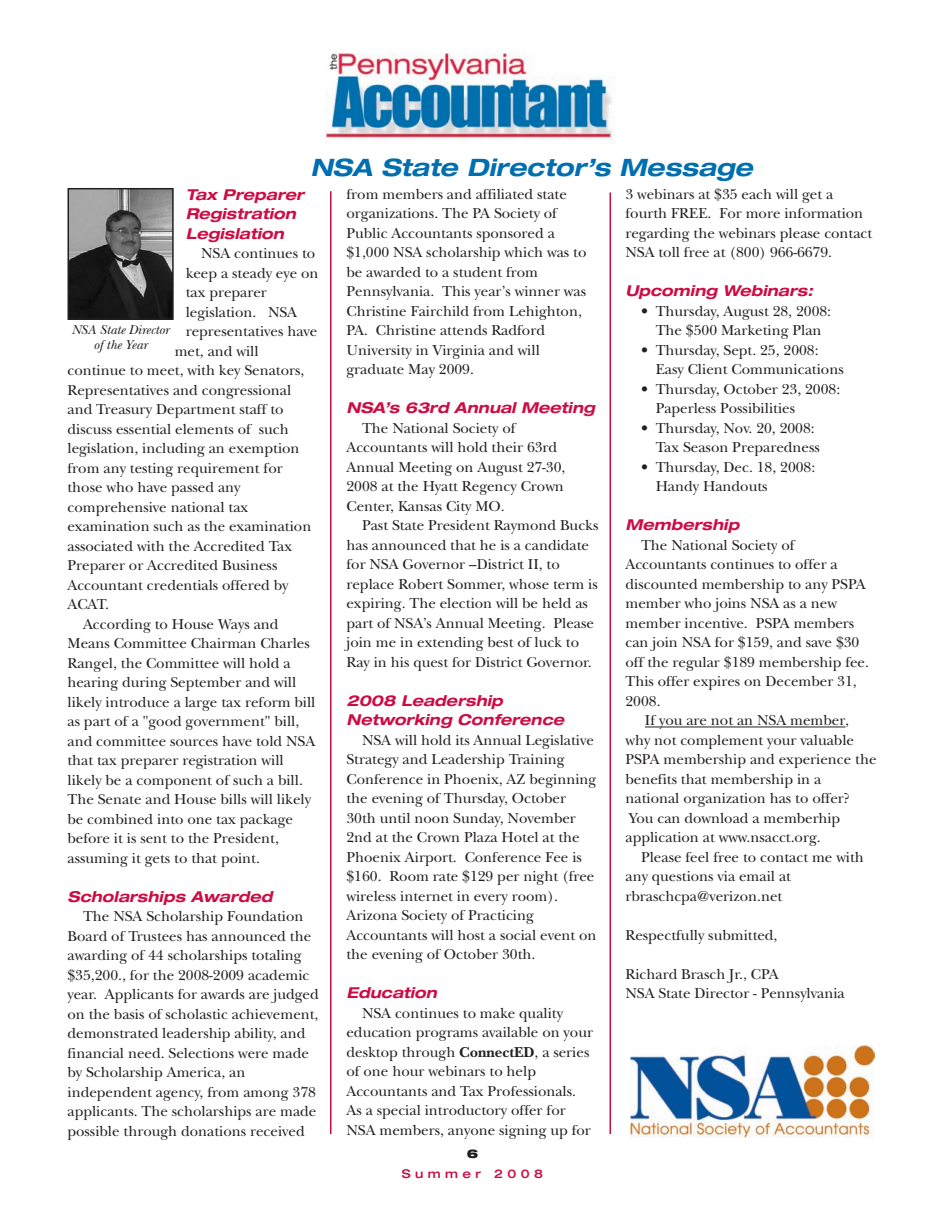
<style>
.page{position:relative;width:945px;height:1215px;background:#fff}
.page>*{position:absolute;margin:0;border:0;box-sizing:border-box;transform-origin:0 0}
.t1{font:italic 700 expanded 24px "Helvetica Neue";color:#006faf}
.t2{font:15px/19.5px "New Baskerville";color:#231f20}
.t3{font:italic 700 expanded 15px/19.5px "Helvetica Neue";letter-spacing:-.01em;color:#cd0c44}
.t4{font:italic 13.5px/15px "New Baskerville";color:#231f20;text-align:center}
.t5{font:500 expanded 12px "Helvetica Neue";letter-spacing:.37em;color:#cd0c44}
.t6{font:900 expanded 12px "Helvetica Neue";color:#231f20}
.s1{font-weight:700}
</style>
<div class="page">
<img style="left:326px;top:54px;width:288px;height:87px">
<hr style="left:330px;top:191px;width:2px;height:943px;background:#cd0c44">
<hr style="left:610px;top:192px;width:1px;height:942px;background:#cd0c44">
<hr style="left:645px;top:727px;width:200px;height:1px;background:#231f20">
<img style="left:71px;top:191px;width:100px;height:126px">
<div style="left:68px;top:188px;width:106px;height:132px;border:2px solid #231f20"></div>
<img style="left:631px;top:1045px;width:244px;height:93px">
<h1 class="t1" style="left:310px;top:158px;width:449px">NSA State Director’s Message</h1>
<p class="t3" style="left:186px;top:186px;width:123px">Tax Preparer<br>Registration<br>Legislation</p>
<p class="t2" style="left:201px;top:245px;width:115px">NSA continues to</p>
<p class="t2" style="left:186px;top:265px;width:134px">keep a steady eye on</p>
<p class="t2" style="left:186px;top:284px;width:83px">tax preparer</p>
<p class="t2" style="left:186px;top:304px;width:113px">legislation. NSA</p>
<p class="t2" style="left:186px;top:323px;width:133px">representatives have</p>
<p class="t2" style="left:175px;top:343px;width:85px">met, and will</p>
<p class="t2" style="left:68px;top:362px;width:238px">continue to meet, with key Senators,</p>
<p class="t2" style="left:68px;top:382px;width:225px">Representatives and congressional</p>
<p class="t2" style="left:68px;top:401px;width:218px">and Treasury Department staff to</p>
<p class="t2" style="left:68px;top:421px;width:223px">discuss essential elements of such</p>
<p class="t2" style="left:68px;top:440px;width:234px">legislation, including an exemption</p>
<p class="t2" style="left:68px;top:460px;width:217px">from any testing requirement for</p>
<p class="t2" style="left:68px;top:479px;width:175px">those who have passed any</p>
<p class="t2" style="left:68px;top:499px;width:182px">comprehensive national tax</p>
<p class="t2" style="left:68px;top:518px;width:245px">examination such as the examination</p>
<p class="t2" style="left:68px;top:538px;width:226px">associated with the Accredited Tax</p>
<p class="t2" style="left:68px;top:557px;width:211px">Preparer or Accredited Business</p>
<p class="t2" style="left:68px;top:577px;width:223px">Accountant credentials offered by</p>
<p class="t2" style="left:68px;top:596px;width:43px">ACAT.</p>
<p class="t2" style="left:83px;top:616px;width:197px">According to House Ways and</p>
<p class="t2" style="left:68px;top:635px;width:244px">Means Committee Chairman Charles</p>
<p class="t2" style="left:68px;top:655px;width:225px">Rangel, the Committee will hold a</p>
<p class="t2" style="left:68px;top:674px;width:230px">hearing during September and will</p>
<p class="t2" style="left:68px;top:694px;width:250px">likely introduce a large tax reform bill</p>
<p class="t2" style="left:68px;top:713px;width:233px">as part of a "good government" bill,</p>
<p class="t2" style="left:68px;top:733px;width:249px">and committee sources have told NSA</p>
<p class="t2" style="left:68px;top:752px;width:218px">that tax preparer registration will</p>
<p class="t2" style="left:68px;top:772px;width:237px">likely be a component of such a bill.</p>
<p class="t2" style="left:68px;top:791px;width:245px">The Senate and House bills will likely</p>
<p class="t2" style="left:68px;top:811px;width:227px">be combined into one tax package</p>
<p class="t2" style="left:68px;top:830px;width:213px">before it is sent to the President,</p>
<p class="t2" style="left:68px;top:850px;width:194px">assuming it gets to that point.</p>
<p class="t3" style="left:68px;top:888px;width:209px">Scholarships Awarded</p>
<p class="t2" style="left:67px;top:908px;width:253px;text-indent:16px">The NSA Scholarship Foundation Board of Trustees has announced the awarding of 44 scholarships totaling $35,200., for the 2008-2009 academic year. Applicants for awards are judged on the basis of scholastic achievement, demonstrated leadership ability, and financial need. Selections were made by Scholarship America, an independent agency, from among 378 applicants. The scholarships are made possible through donations received</p>
<p class="t4" style="left:72px;top:324px;width:99px">NSA State Director of the Year</p>
<p class="t2" style="left:346px;top:186px;width:241px">from members and affiliated state organizations. The PA Society of<br>Public Accountants sponsored a $1,000 NSA scholarship which was to be awarded to a student from<br>Pennsylvania. This year’s winner was<br>Christine Fairchild from Lehighton,<br>PA. Christine attends Radford<br>University in Virginia and will graduate May 2009.</p>
<p class="t3" style="left:346px;top:400px;width:253px">NSA’s 63rd Annual Meeting</p>
<p class="t2" style="left:346px;top:420px;width:220px;text-indent:16px">The National Society of<br>Accountants will hold their 63rd<br>Annual Meeting on August 27-30,<br>2008 at the Hyatt Regency Crown<br>Center, Kansas City MO.</p>
<p class="t2" style="left:346px;top:518px;width:253px;text-indent:16px">Past State President Raymond Bucks has announced that he is a candidate for NSA Governor –District II, to replace Robert Sommer, whose term is expiring. The election will be held as part of NSA’s Annual Meeting. Please join me in extending best of luck to Ray in his quest for District Governor.</p>
<p class="t3" style="left:346px;top:692px;width:222px">2008 Leadership<br>Networking Conference</p>
<p class="t2" style="left:346px;top:732px;width:252px;text-indent:16px">NSA will hold its Annual Legislative Strategy and Leadership Training Conference in Phoenix, AZ beginning the evening of Thursday, October 30th until noon Sunday, November 2nd at the Crown Plaza Hotel at the Phoenix Airport. Conference Fee is $160. Room rate $129 per night (free wireless internet in every room).<br>Arizona Society of Practicing Accountants will host a social event on the evening of October 30th.</p>
<p class="t3" style="left:346px;top:985px;width:95px">Education</p>
<p class="t2" style="left:346px;top:1005px;width:248px;text-indent:16px">NSA continues to make quality education programs available on your desktop through <span class="s1">ConnectED</span>, a series of one hour webinars to help Accountants and Tax Professionals.<br>As a special introductory offer for NSA members, anyone signing up for</p>
<p class="t6" style="left:467px;top:1149px;width:13px">6</p>
<p class="t5" style="left:402px;top:1169px;width:143px">Summer 2008</p>
<p class="t2" style="left:625px;top:186px;width:248px">3 webinars at $35 each will get a fourth FREE. For more information regarding the webinars please contact NSA toll free at (800) 966-6679.</p>
<p class="t3" style="left:626px;top:283px;width:192px">Upcoming Webinars:</p>
<p class="t2" style="left:641px;top:303px;width:192px;text-align:center">• Thursday, August 28, 2008:<br>The $500 Marketing Plan</p>
<p class="t2" style="left:656px;top:342px;width:190px;text-indent:-15px">• Thursday, Sept. 25, 2008:<br>Easy Client Communications</p>
<p class="t2" style="left:656px;top:381px;width:186px;text-indent:-15px">• Thursday, October 23, 2008:<br>Paperless Possibilities</p>
<p class="t2" style="left:656px;top:420px;width:166px;text-indent:-15px">• Thursday, Nov. 20, 2008:<br>Tax Season Preparedness</p>
<p class="t2" style="left:656px;top:459px;width:161px;text-indent:-15px">• Thursday, Dec. 18, 2008:<br>Handy Handouts</p>
<p class="t3" style="left:626px;top:517px;width:118px">Membership</p>
<p class="t2" style="left:626px;top:537px;width:245px;text-indent:16px">The National Society of<br>Accountants continues to offer a discounted membership to any PSPA member who joins NSA as a new member incentive. PSPA members can join NSA for $159, and save $30 off the regular $189 membership fee.<br>This offer expires on December 31,<br>2008.</p>
<p class="t2" style="left:625px;top:713px;width:253px;text-indent:19px">If you are not an NSA member, why not complement your valuable<br>PSPA membership and experience the benefits that membership in a national organization has to offer?<br>You can download a memberhip application at www.nsacct.org.</p>
<p class="t2" style="left:625px;top:849px;width:240px;text-indent:16px">Please feel free to contact me with any questions via email at rbraschcpa@verizon.net</p>
<p class="t2" style="left:625px;top:927px;width:154px">Respectfully submitted,</p>
<p class="t2" style="left:625px;top:966px;width:221px">Richard Brasch Jr., CPA<br>NSA State Director - Pennsylvania</p>
</div>
